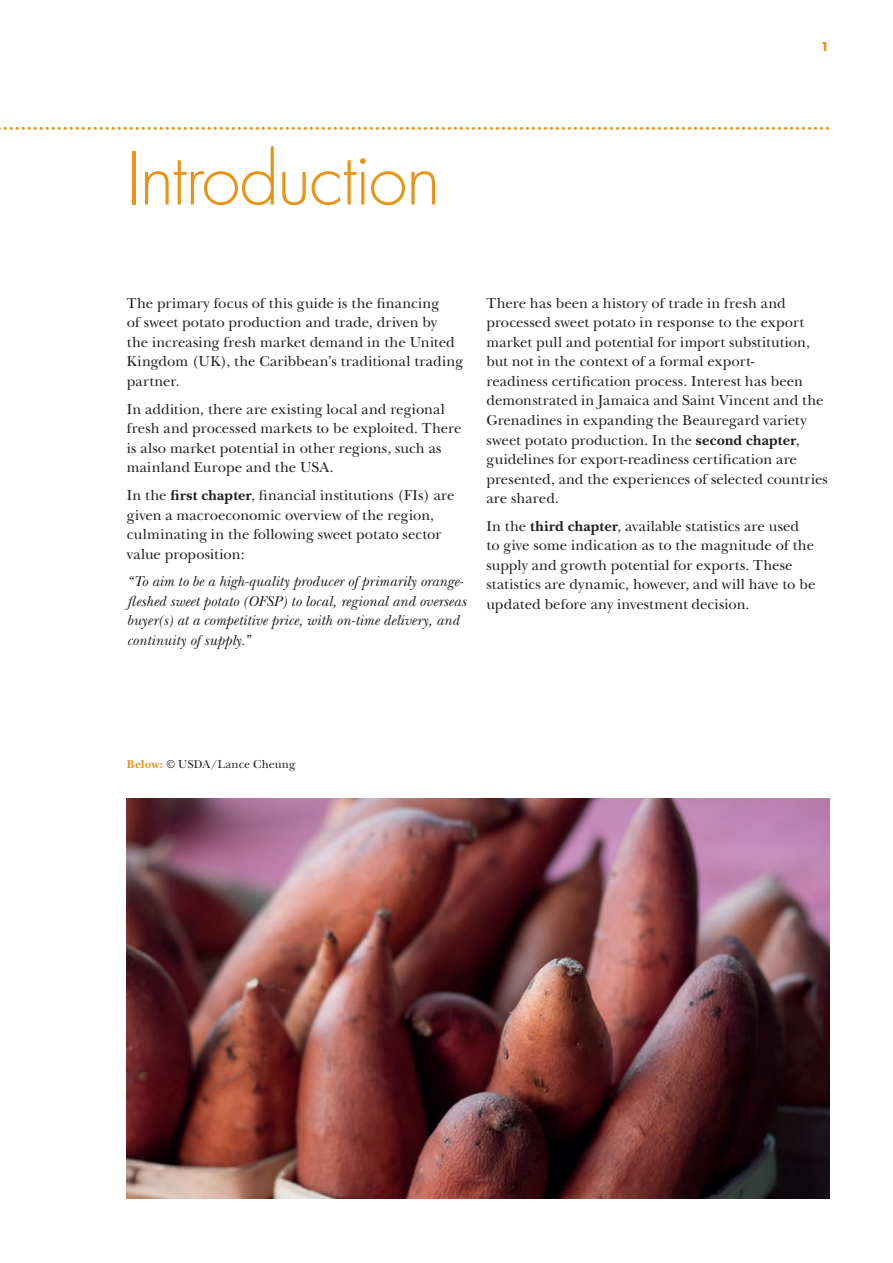
<style>
.page{position:relative;width:893px;height:1263px;background:#fff}
.page>*{position:absolute;margin:0;border:0;box-sizing:border-box;transform-origin:0 0}
.t1{font:300 70.5px "Futura";letter-spacing:-.025em;color:#e89418}
.t2{font:15px/19.5px "New Baskerville";letter-spacing:.005em;color:#231f20}
.t3{font:italic 15px/19.5px "New Baskerville";letter-spacing:.005em;color:#231f20}
.t4{font:12px "New Baskerville";letter-spacing:.005em;color:#231f20}
.t5{font:700 12px "Futura";color:#e89418}
.s1{font-weight:700}
.s2{font-weight:700;color:#e89418}
</style>
<div class="page">
<svg style="left:0;top:127px;width:828px;height:3px"></svg>
<img style="left:127px;top:799px;width:701px;height:399px">
<p class="t5" style="left:820px;top:39px;width:10px">1</p>
<h1 class="t1" style="left:126px;top:133px;width:315px">Introduction</h1>
<p class="t2" style="left:127px;top:293px;width:337px">The primary focus of this guide is the financing<br>of sweet potato production and trade, driven by<br>the increasing fresh market demand in the United Kingdom (UK), the Caribbean’s traditional trading partner.</p>
<p class="t2" style="left:127px;top:399px;width:336px">In addition, there are existing local and regional fresh and processed markets to be exploited. There is also market potential in other regions, such as mainland Europe and the USA.</p>
<p class="t2" style="left:127px;top:485px;width:329px">In the <span class="s1">first chapter</span>, financial institutions (FIs) are given a macroeconomic overview of the region, culminating in the following sweet potato sector value proposition:</p>
<p class="t3" style="left:127px;top:572px;width:340px">“To aim to be a high-quality producer of primarily orange&shy;fleshed sweet potato (OFSP) to local, regional and overseas buyer(s) at a competitive price, with on-time delivery, and continuity of supply.”</p>
<p class="t2" style="left:486px;top:293px;width:343px">There has been a history of trade in fresh and processed sweet potato in response to the export market pull and potential for import substitution, but not in the context of a formal export-<br>readiness certification process. Interest has been demonstrated in Jamaica and Saint Vincent and the Grenadines in expanding the Beauregard variety sweet potato production. In the <span class="s1">second chapter</span>, guidelines for export-readiness certification are presented, and the experiences of selected countries are shared.</p>
<p class="t2" style="left:486px;top:516px;width:330px">In the <span class="s1">third chapter</span>, available statistics are used to give some indication as to the magnitude of the supply and growth potential for exports. These statistics are dynamic, however, and will have to be updated before any investment decision.</p>
<p class="t4" style="left:127px;top:757px;width:170px"><span class="s2">Below:</span> © USDA/Lance Cheung</p>
</div>
